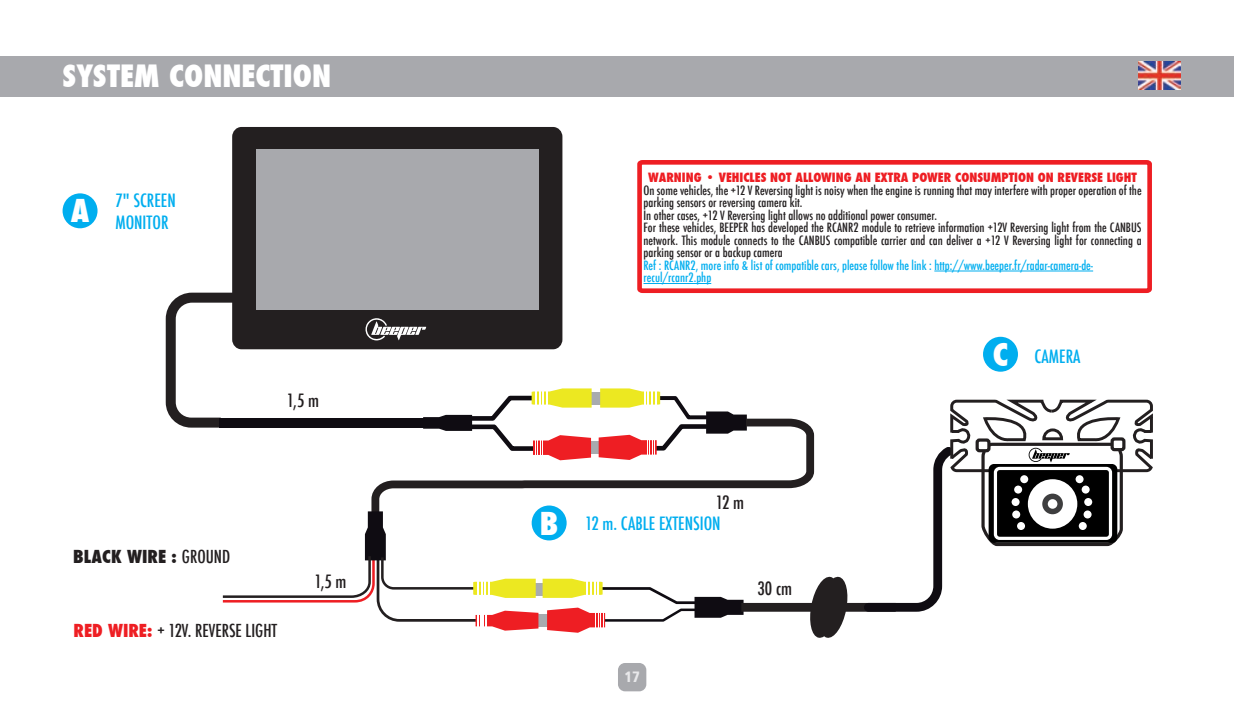
<style>
.page{position:relative;width:1234px;height:709px;background:#fff}
.page>*{position:absolute;margin:0;border:0;box-sizing:border-box;transform-origin:0 0}
.t1{font:800 condensed 30.75px "Futura";color:#fff}
.t2{font:800 condensed 30px "Futura";color:#fff}
.t3{font:500 condensed 18px/22.5px "Futura";color:#00aeef}
.t4{font:500 condensed 18px "Futura";color:#231f20}
.t5{font:500 condensed 17.5px "Futura";color:#231f20}
.t6{font:800 condensed 17.5px "Futura";color:#231f20}
.t7{font:900 condensed 15px "Frutiger";color:#e8e8ea}
.t8{font:500 condensed 12.5px/12.5px "Futura";color:#231f20}
.s1{font-weight:500}
.s2{font-weight:800;color:#ee1e23}
.s3{color:#00aeef}
.s4{font-weight:800;font-size:30.75px;color:#fff}
</style>
<div class="page">
<svg style="left:637px;top:160px;width:515px;height:133px"></svg>
<div style="left:618px;top:663px;width:28px;height:28px;background:#a8a9ad;border-radius:7px"></div>
<div style="left:0;top:56px;width:1233px;height:40px;background:#a8a9ad"></div>
<img style="left:1138px;top:61px;width:42px;height:28px">
<svg style="left:165px;top:292px;width:79px;height:136px"></svg>
<div style="left:219px;top:417px;width:204px;height:10px;background:#0f0c12"></div>
<svg style="left:446px;top:388px;width:300px;height:27px"></svg>
<svg style="left:367px;top:415px;width:448px;height:96px"></svg>
<div style="left:741px;top:603px;width:154px;height:8px;background:#231f20"></div>
<svg style="left:808px;top:576px;width:41px;height:62px"></svg>
<svg style="left:859px;top:399px;width:294px;height:213px"></svg>
<div style="left:63px;top:193px;width:34px;height:35px;background:#00aeef;border-radius:50%"></div>
<svg style="left:531px;top:505px;width:35px;height:35px"></svg>
<div style="left:982px;top:337px;width:35px;height:35px;background:#00aeef;border-radius:50%"></div>
<div style="left:232px;top:127px;width:330px;height:222px;background:#231f20;border-radius:10px"></div>
<div style="left:256px;top:149px;width:282px;height:160px;background:#a8a9ad"></div>
<svg style="left:365px;top:318px;width:61px;height:22px"></svg>
<svg style="left:222px;top:511px;width:521px;height:122px"></svg>
<p class="t2" style="left:63px;top:56px;width:270px">SYSTEM CONNECTION</p>
<p class="t1" style="left:71px;top:189px;width:20px">A</p>
<p class="t3" style="left:115px;top:189px;width:62px">7" SCREEN<br>MONITOR</p>
<p class="t4" style="left:287px;top:388px;width:34px">1,5 m</p>
<p class="t6" style="left:73px;top:545px;width:158px">BLACK WIRE : <span class="s1">GROUND</span></p>
<p class="t5" style="left:73px;top:619px;width:205px"><span class="s2">RED WIRE:</span> + 12V. REVERSE LIGHT</p>
<p class="t4" style="left:314px;top:569px;width:34px">1,5 m</p>
<p class="t8" style="left:643px;top:171px;width:499px;text-indent:5px"><span class="s2">WARNING • VEHICLES NOT ALLOWING AN EXTRA POWER CONSUMPTION ON REVERSE LIGHT </span>On some vehicles, the +12 V Reversing light is noisy when the engine is running that may interfere with proper operation of the parking sensors or reversing camera kit.<br>In other cases, +12 V Reversing light allows no additional power consumer.<br>For these vehicles, BEEPER has developed the RCANR2 module to retrieve information +12V Reversing light from the CANBUS network. This module connects to the CANBUS compatible carrier and can deliver a +12 V Reversing light for connecting a parking sensor or a backup camera<br><span class="s3">Ref : RCANR2, more info &amp; list of compatible cars, please follow the link : http://www.beeper.fr/radar-camera-de&shy;recul/rcanr2.php</span></p>
<p class="t4" style="left:715px;top:491px;width:30px">12 m</p>
<p class="t3" style="left:540px;top:512px;width:182px"><span class="s4">B</span> 12 m. CABLE EXTENSION</p>
<p class="t4" style="left:757px;top:577px;width:36px">30 cm</p>
<p class="t7" style="left:624px;top:667px;width:17px">17</p>
<p class="t3" style="left:992px;top:345px;width:89px"><span class="s4">C</span> CAMERA</p>
</div>
